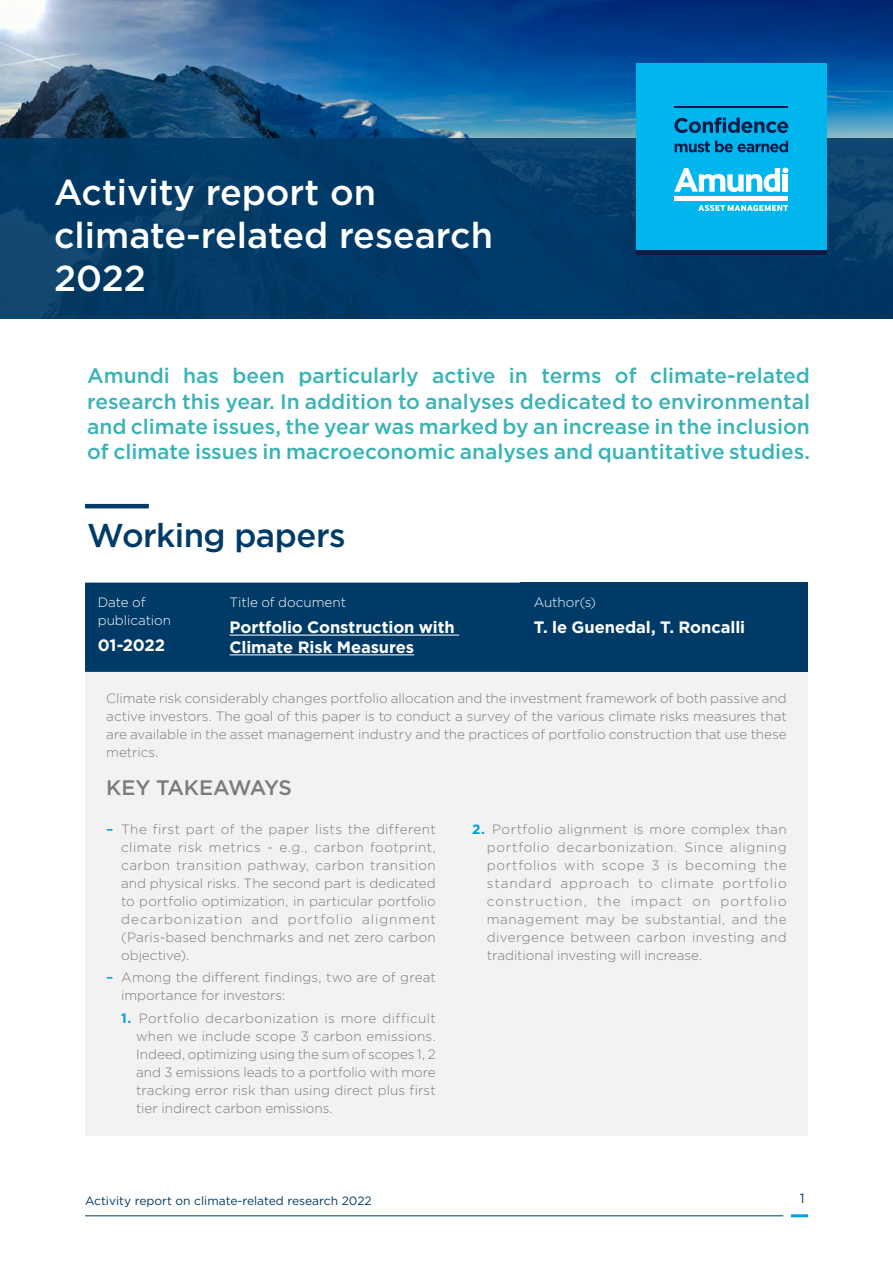
<style>
.page{position:relative;width:893px;height:1263px;background:#fff}
.page>*{position:absolute;margin:0;border:0;box-sizing:border-box;transform-origin:0 0}
.t1{font:500 36px/43.2px "Gotham HTF";color:#fff}
.t2{font:500 33px "Gotham HTF";letter-spacing:-.015em;color:#003b68}
.t3{font:500 21px/25.2px "Gotham HTF";color:#39b3b6;text-align:justify}
.t4{font:500 21px "Gotham HTF";letter-spacing:-.025em;color:#7c7b7b}
.t5{font:700 16.5px/19.8px "Gotham HTF";letter-spacing:-.005em;color:#fff}
.t6{font:300 13.5px/18px "Gotham HTF";color:#7c7b7b;text-align:justify}
.t7{font:300 13.5px/18px "Gotham HTF";letter-spacing:-.005em;color:#fff}
.t8{font:13.5px "Gotham HTF";color:#003b68}
.t9{font:12px "Gotham HTF";color:#003b68}
.s1{font-weight:500;color:#009fe3}
.s2{font-weight:700;color:#009fe3}
</style>
<div class="page">
<hr style="left:85px;top:1215px;width:698px;height:1px;background:#003b68">
<hr style="left:791px;top:1214px;width:17px;height:3px;background:#009fe3">
<div style="left:85px;top:671px;width:723px;height:464px;background:#f2f2f2"></div>
<hr style="left:85px;top:504px;width:64px;height:4px;background:#003b68">
<img style="left:0;top:0;width:893px;height:138px">
<div style="left:0;top:138px;width:893px;height:181px;background:#003b68"></div>
<div style="left:636px;top:63px;width:191px;height:191px;background:#00b6ed"></div>
<hr style="left:636px;top:250px;width:191px;height:4px;background:#0c1c49">
<div style="left:674px;top:196px;width:114px;height:5px;background:#fff"></div>
<svg style="left:674px;top:168px;width:114px;height:24px"></svg>
<div style="left:783px;top:174px;width:5px;height:18px;background:#fff"></div>
<svg style="left:698px;top:205px;width:90px;height:6px"></svg>
<hr style="left:675px;top:106px;width:113px;height:2px;background:#0c1c49">
<svg style="left:674px;top:117px;width:114px;height:16px"></svg>
<svg style="left:675px;top:141px;width:113px;height:11px"></svg>
<div style="left:85px;top:583px;width:436px;height:89px;background:#003b68"></div>
<div style="left:521px;top:583px;width:287px;height:89px;background:#003b68"></div>
<hr style="left:230px;top:635px;width:229px;height:1px;background:#fff">
<hr style="left:230px;top:655px;width:184px;height:1px;background:#fff">
<h1 class="t1" style="left:54px;top:170px;width:440px">Activity report on climate-related research<br>2022</h1>
<p class="t3" style="left:87px;top:363px;width:724px">Amundi has been particularly active in terms of climate-related research this year. In addition to analyses dedicated to environmental and climate issues, the year was marked by an increase in the inclusion of climate issues in macroeconomic analyses and quantitative studies.</p>
<h2 class="t2" style="left:87px;top:517px;width:260px">Working papers</h2>
<p class="t7" style="left:98px;top:593px;width:75px">Date of publication</p>
<p class="t5" style="left:98px;top:635px;width:69px">01-2022</p>
<p class="t7" style="left:230px;top:593px;width:118px">Title of document</p>
<p class="t5" style="left:230px;top:617px;width:227px">Portfolio Construction with<br>Climate Risk Measures</p>
<p class="t7" style="left:534px;top:593px;width:64px">Author(s)</p>
<p class="t5" style="left:534px;top:617px;width:213px">T. le Guenedal, T. Roncalli</p>
<p class="t6" style="left:106px;top:689px;width:682px">Climate risk considerably changes portfolio allocation and the investment framework of both passive and active investors. The goal of this paper is to conduct a survey of the various climate risks measures that are available in the asset management industry and the practices of portfolio construction that use these metrics.</p>
<h3 class="t4" style="left:106px;top:776px;width:187px">KEY TAKEAWAYS</h3>
<p class="t6" style="left:121px;top:820px;width:316px;text-indent:-15px"><span class="s1">–</span> The first part of the paper lists the different climate risk metrics - e.g., carbon footprint, carbon transition pathway, carbon transition and physical risks. The second part is dedicated to portfolio optimization, in particular portfolio decarbonization and portfolio alignment (Paris-based benchmarks and net zero carbon objective).</p>
<p class="t6" style="left:121px;top:968px;width:316px;text-indent:-15px"><span class="s1">–</span> Among the different findings, two are of great importance for investors:</p>
<p class="t6" style="left:136px;top:1009px;width:301px;text-indent:-15px"><span class="s2">1.</span> Portfolio decarbonization is more difficult when we include scope 3 carbon emissions.<br>Indeed, optimizing using the sum of scopes 1, 2 and 3 emissions leads to a portfolio with more tracking error risk than using direct plus first tier indirect carbon emissions.</p>
<p class="t6" style="left:487px;top:820px;width:301px;text-indent:-15px"><span class="s2">2.</span> Portfolio alignment is more complex than portfolio decarbonization. Since aligning portfolios with scope 3 is becoming the standard approach to climate portfolio construction, the impact on portfolio management may be substantial, and the divergence between carbon investing and traditional investing will increase.</p>
<p class="t9" style="left:85px;top:1193px;width:288px">Activity report on climate-related research 2022</p>
<p class="t8" style="left:800px;top:1191px;width:6px">1</p>
</div>
